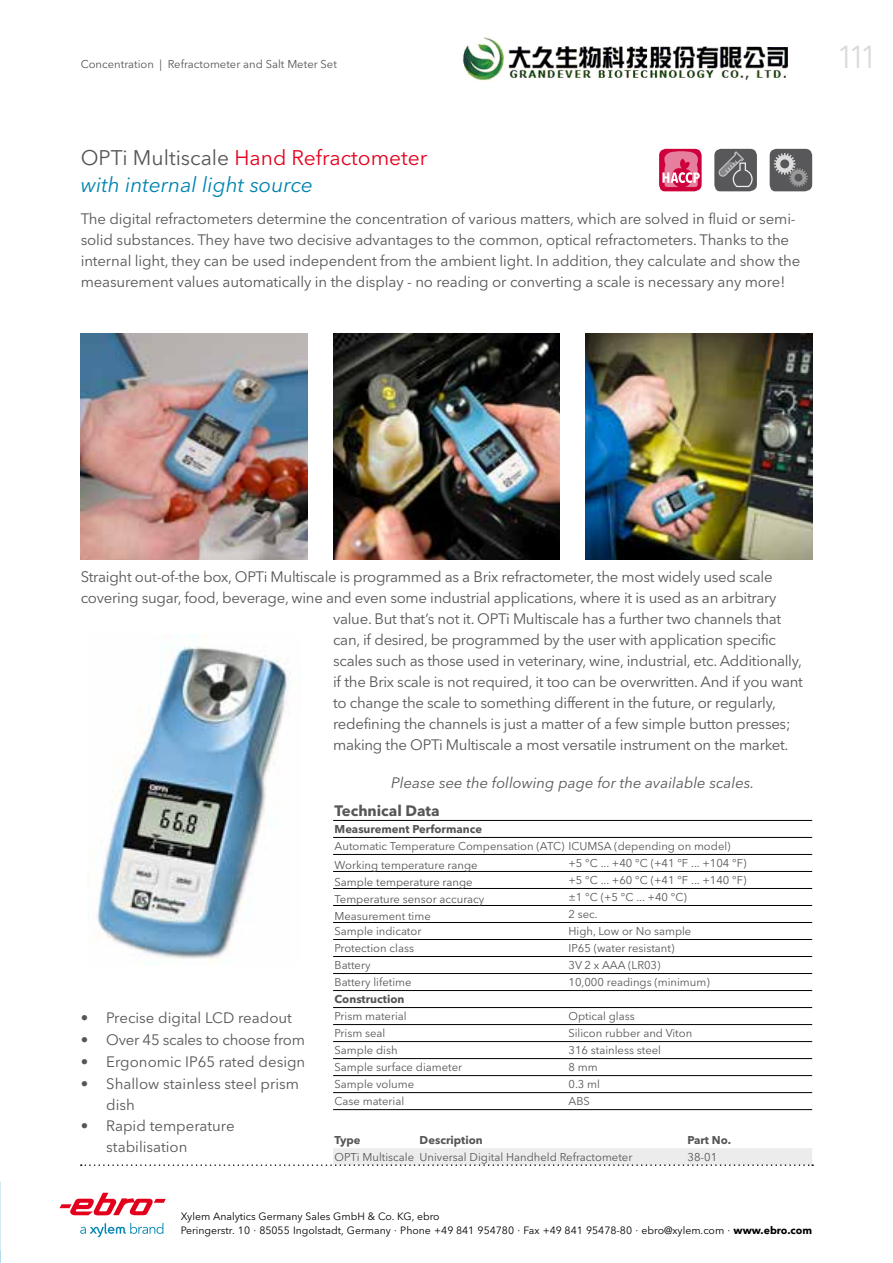
<style>
.page{position:relative;width:893px;height:1263px;background:#fff}
.page>*{position:absolute;margin:0;border:0;box-sizing:border-box;transform-origin:0 0}
.t1{font:condensed 31.5px "Avenir Next LT Pro";color:#d9dada}
.t2{font:italic 21px/27px "Avenir Next LT Pro";color:#0084b0}
.t3{font:15px/21px "Avenir Next LT Pro";letter-spacing:-.02em;color:#565655}
.t4{font:15px/21px "Avenir Next LT Pro";color:#565655}
.t5{font:italic 15px "Avenir Next LT Pro";color:#565655}
.t6{font:700 15px "Avenir Next LT Pro";color:#565655}
.t7{font:11.25px/18.5px "Avenir Next LT Pro";color:#565655}
.t8{font:700 11.25px "Avenir Next LT Pro";color:#565655}
.t9{font:10.5px/13.5px "Avenir Next LT Pro";color:#000}
.s1{font-style:normal;color:#565655}
.s2{font-style:normal;color:#e3001d}
.s3{font-weight:700}
</style>
<div class="page">
<svg style="left:0;top:1181px;width:1px;height:82px"></svg>
<img style="left:585px;top:333px;width:227px;height:227px">
<img style="left:333px;top:333px;width:227px;height:227px">
<img style="left:81px;top:333px;width:227px;height:227px">
<hr style="left:333px;top:854px;width:234px;height:1px;background:#000">
<hr style="left:567px;top:854px;width:245px;height:1px;background:#000">
<hr style="left:333px;top:871px;width:234px;height:1px;background:#000">
<hr style="left:567px;top:871px;width:245px;height:1px;background:#000">
<hr style="left:333px;top:888px;width:234px;height:1px;background:#000">
<hr style="left:567px;top:888px;width:245px;height:1px;background:#000">
<hr style="left:333px;top:905px;width:234px;height:1px;background:#000">
<hr style="left:567px;top:905px;width:245px;height:1px;background:#000">
<hr style="left:333px;top:922px;width:234px;height:1px;background:#000">
<hr style="left:567px;top:922px;width:245px;height:1px;background:#000">
<hr style="left:333px;top:939px;width:234px;height:1px;background:#000">
<hr style="left:567px;top:939px;width:245px;height:1px;background:#000">
<hr style="left:333px;top:956px;width:234px;height:1px;background:#000">
<hr style="left:567px;top:956px;width:245px;height:1px;background:#000">
<hr style="left:333px;top:973px;width:234px;height:1px;background:#000">
<hr style="left:567px;top:973px;width:245px;height:1px;background:#000">
<hr style="left:333px;top:1024px;width:234px;height:1px;background:#000">
<hr style="left:567px;top:1024px;width:245px;height:1px;background:#000">
<hr style="left:333px;top:1041px;width:234px;height:1px;background:#000">
<hr style="left:567px;top:1041px;width:245px;height:1px;background:#000">
<hr style="left:333px;top:1058px;width:234px;height:1px;background:#000">
<hr style="left:567px;top:1058px;width:245px;height:1px;background:#000">
<hr style="left:333px;top:1075px;width:234px;height:1px;background:#000">
<hr style="left:567px;top:1075px;width:245px;height:1px;background:#000">
<hr style="left:333px;top:1092px;width:234px;height:1px;background:#000">
<hr style="left:567px;top:1092px;width:245px;height:1px;background:#000">
<hr style="left:333px;top:1109px;width:234px;height:1px;background:#000">
<hr style="left:333px;top:990px;width:234px;height:1px;background:#000">
<hr style="left:567px;top:990px;width:245px;height:1px;background:#000">
<hr style="left:333px;top:1007px;width:234px;height:1px;background:#000">
<hr style="left:567px;top:1007px;width:245px;height:1px;background:#000">
<hr style="left:333px;top:837px;width:234px;height:1px;background:#000">
<hr style="left:333px;top:820px;width:234px;height:1px;background:#000">
<hr style="left:567px;top:820px;width:245px;height:1px;background:#000">
<hr style="left:567px;top:837px;width:245px;height:1px;background:#000">
<hr style="left:567px;top:1109px;width:245px;height:1px;background:#000">
<svg style="left:81px;top:1148px;width:732px;height:18px"></svg>
<img style="left:88px;top:635px;width:202px;height:329px">
<svg style="left:80px;top:1223px;width:83px;height:14px"></svg>
<svg style="left:60px;top:1193px;width:106px;height:22px"></svg>
<svg style="left:714px;top:149px;width:43px;height:42px"></svg>
<svg style="left:770px;top:149px;width:42px;height:42px"></svg>
<svg style="left:659px;top:149px;width:43px;height:42px"></svg>
<img style="left:463px;top:36px;width:325px;height:46px">
<p class="t7" style="left:81px;top:55px;width:258px">Concentration | Refractometer and Salt Meter Set</p>
<h2 class="t2" style="left:81px;top:144px;width:348px"><span class="s1">OPTi Multiscale</span> <span class="s2">Hand Refractometer </span>with internal light source</h2>
<p class="t3" style="left:81px;top:208px;width:721px">The digital refractometers determine the concentration of various matters, which are solved in fluid or semi&shy;solid substances. They have two decisive advantages to the common, optical refractometers. Thanks to the internal light, they can be used independent from the ambient light. In addition, they calculate and show the measurement values automatically in the display - no reading or converting a scale is necessary any more!</p>
<h1 class="t1" style="left:838px;top:38px;width:40px">111</h1>
<p class="t3" style="left:81px;top:566px;width:693px">Straight out-of-the box, OPTi Multiscale is programmed as a Brix refractometer, the most widely used scale</p>
<p class="t3" style="left:81px;top:587px;width:697px">covering sugar, food, beverage, wine and even some industrial applications, where it is used as an arbitrary</p>
<p class="t3" style="left:333px;top:608px;width:450px">value. But that’s not it. OPTi Multiscale has a further two channels that</p>
<p class="t3" style="left:333px;top:629px;width:444px">can, if desired, be programmed by the user with application specific</p>
<p class="t3" style="left:333px;top:650px;width:471px">scales such as those used in veterinary, wine, industrial, etc. Additionally,</p>
<p class="t3" style="left:333px;top:671px;width:471px">if the Brix scale is not required, it too can be overwritten. And if you want</p>
<p class="t3" style="left:333px;top:692px;width:444px">to change the scale to something different in the future, or regularly,</p>
<p class="t3" style="left:333px;top:713px;width:459px">redefining the channels is just a matter of a few simple button presses;</p>
<p class="t3" style="left:333px;top:734px;width:457px">making the OPTi Multiscale a most versatile instrument on the market.</p>
<p class="t5" style="left:391px;top:774px;width:365px">Please see the following page for the available scales.</p>
<p class="t4" style="left:81px;top:1008px;width:213px">• Precise digital LCD readout</p>
<p class="t3" style="left:81px;top:1029px;width:226px">• Over 45 scales to choose from</p>
<p class="t4" style="left:81px;top:1051px;width:226px">• Ergonomic IP65 rated design</p>
<p class="t4" style="left:106px;top:1073px;width:194px;text-indent:-26px">• Shallow stainless steel prism dish</p>
<p class="t4" style="left:106px;top:1116px;width:130px;text-indent:-26px">• Rapid temperature stabilisation</p>
<p class="t6" style="left:335px;top:802px;width:106px">Technical Data</p>
<p class="t8" style="left:335px;top:822px;width:149px">Measurement Performance</p>
<p class="t7" style="left:335px;top:837px;width:398px">Automatic Temperature Compensation (ATC) ICUMSA (depending on model)<br>Working temperature range</p>
<p class="t7" style="left:568px;top:854px;width:179px">+5 °C ... +40 °C (+41 °F ... +104 °F)</p>
<p class="t7" style="left:335px;top:872px;width:140px">Sample temperature range</p>
<p class="t7" style="left:568px;top:871px;width:179px">+5 °C ... +60 °C (+41 °F ... +140 °F)</p>
<p class="t7" style="left:335px;top:889px;width:151px">Temperature sensor accuracy</p>
<p class="t7" style="left:568px;top:888px;width:120px">±1 °C (+5 °C ... +40 °C)</p>
<p class="t7" style="left:335px;top:906px;width:98px">Measurement time</p>
<p class="t7" style="left:568px;top:905px;width:31px">2 sec.</p>
<p class="t7" style="left:335px;top:922px;width:88px">Sample indicator</p>
<p class="t7" style="left:568px;top:922px;width:124px">High, Low or No sample</p>
<p class="t7" style="left:335px;top:939px;width:81px">Protection class</p>
<p class="t7" style="left:568px;top:939px;width:107px">IP65 (water resistant)</p>
<p class="t7" style="left:335px;top:956px;width:38px">Battery</p>
<p class="t7" style="left:568px;top:956px;width:94px">3V 2 x AAA (LR03)</p>
<p class="t7" style="left:335px;top:973px;width:78px">Battery lifetime</p>
<p class="t7" style="left:568px;top:973px;width:143px">10,000 readings (minimum)</p>
<p class="t8" style="left:335px;top:992px;width:71px">Construction</p>
<p class="t7" style="left:335px;top:1007px;width:74px">Prism material</p>
<p class="t7" style="left:568px;top:1007px;width:68px">Optical glass</p>
<p class="t7" style="left:335px;top:1024px;width:52px">Prism seal</p>
<p class="t7" style="left:568px;top:1024px;width:125px">Silicon rubber and Viton</p>
<p class="t7" style="left:335px;top:1041px;width:65px">Sample dish</p>
<p class="t7" style="left:568px;top:1041px;width:94px">316 stainless steel</p>
<p class="t7" style="left:335px;top:1058px;width:129px">Sample surface diameter</p>
<p class="t7" style="left:568px;top:1058px;width:31px">8 mm</p>
<p class="t7" style="left:335px;top:1075px;width:81px">Sample volume</p>
<p class="t7" style="left:568px;top:1075px;width:33px">0.3 ml</p>
<p class="t7" style="left:335px;top:1092px;width:71px">Case material</p>
<p class="t7" style="left:568px;top:1092px;width:23px">ABS</p>
<p class="t8" style="left:335px;top:1133px;width:27px">Type</p>
<p class="t8" style="left:420px;top:1133px;width:65px">Description</p>
<p class="t8" style="left:687px;top:1133px;width:45px">Part No.</p>
<p class="t7" style="left:335px;top:1148px;width:299px">OPTi Multiscale Universal Digital Handheld Refractometer</p>
<p class="t7" style="left:687px;top:1148px;width:31px">38-01</p>
<p class="t9" style="left:181px;top:1210px;width:633px">Xylem Analytics Germany Sales GmbH &amp; Co. KG, ebro<br>Peringerstr. 10 ∙ 85055 Ingolstadt, Germany ∙ Phone +49 841 954780 ∙ Fax +49 841 95478-80 ∙ ebro@xylem.com ∙ <span class="s3">www.ebro.com</span></p>
</div>
